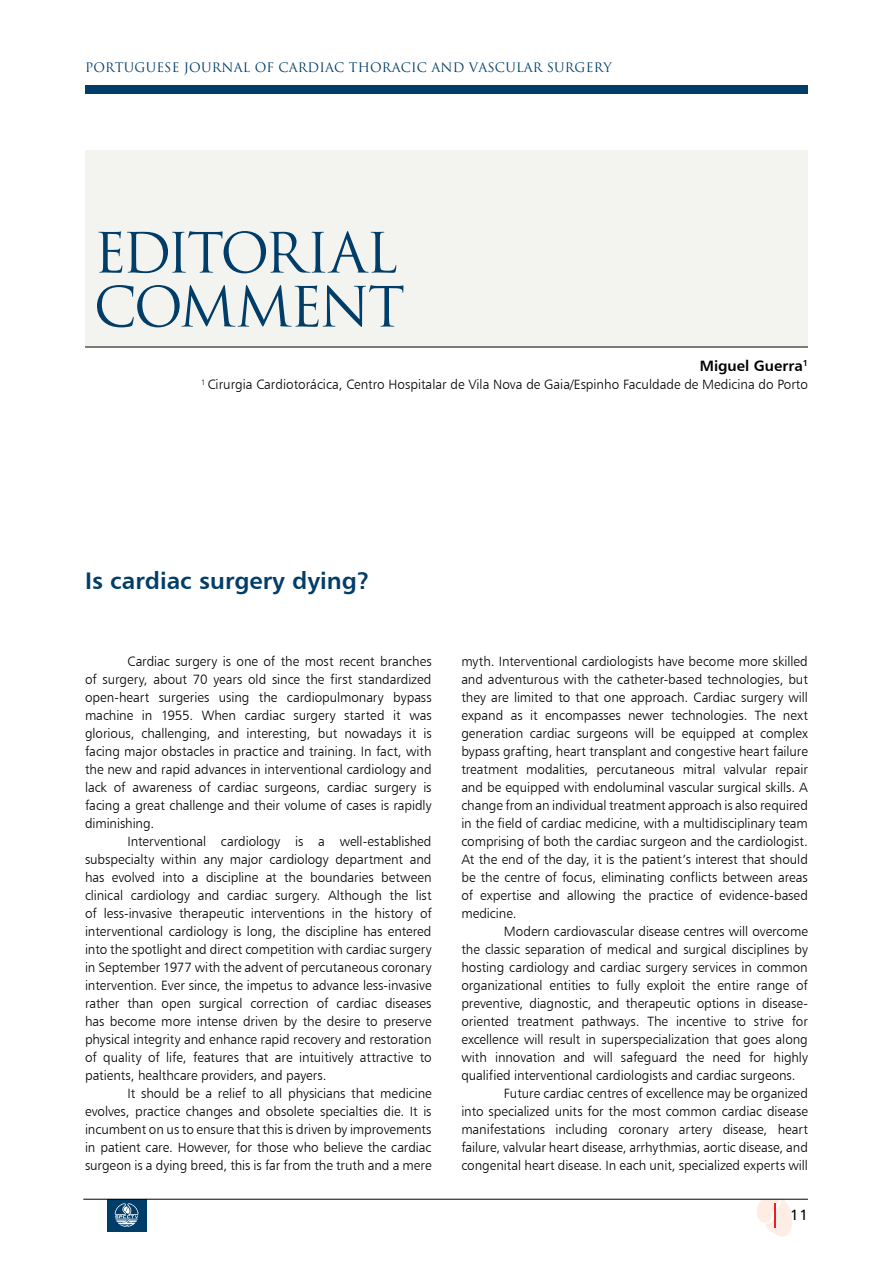
<style>
.page{position:relative;width:893px;height:1263px;background:#fff}
.page>*{position:absolute;margin:0;border:0;box-sizing:border-box;transform-origin:0 0}
.t1{font:54px/54px "Trajan Pro 3";letter-spacing:-.06em;color:#003d68}
.t2{font:24px "Humanist 777 BT Bold B";color:#003d68}
.t3{font:15px "Humanist 777 BT Bold B";color:#000}
.t4{font:15px "Humanist 777 BT Roman B";color:#000}
.t5{font:13.5px/18px "Humanist 777 BT Light B";letter-spacing:-.005em;color:#000;text-align:justify}
.t6{font:12.75px "Trajan Pro 3";letter-spacing:.01em;color:#003d68}
</style>
<div class="page">
<div style="left:107px;top:1199px;width:40px;height:33px;background:#003d68"></div>
<svg style="left:115px;top:1203px;width:23px;height:24px"></svg>
<div style="left:85px;top:85px;width:723px;height:8px;background:#003d68"></div>
<svg style="left:757px;top:1200px;width:35px;height:37px"></svg>
<hr style="left:83px;top:1199px;width:725px;height:1px;background:#000">
<div style="left:85px;top:150px;width:723px;height:197px;background:#f3f4ef"></div>
<hr style="left:85px;top:347px;width:723px;height:1px;background:#000">
<p class="t6" style="left:85px;top:59px;width:528px">PORTUGUESE JOURNAL OF CARDIAC THORACIC AND VASCULAR SURGERY</p>
<h1 class="t1" style="left:94px;top:228px;width:313px">EDITORIAL<br>COMMENT</h1>
<p class="t3" style="left:700px;top:357px;width:110px">Miguel Guerra<sup>1</sup></p>
<p class="t5" style="left:201px;top:375px;width:608px"><sup>1</sup> Cirurgia Cardiotorácica, Centro Hospitalar de Vila Nova de Gaia/Espinho Faculdade de Medicina do Porto</p>
<h2 class="t2" style="left:85px;top:566px;width:286px">Is cardiac surgery dying?</h2>
<p class="t5" style="left:85px;top:652px;width:348px;text-indent:43px">Cardiac surgery is one of the most recent branches of surgery, about 70 years old since the first standardized open-heart surgeries using the cardiopulmonary bypass machine in 1955. When cardiac surgery started it was glorious, challenging, and interesting, but nowadays it is facing major obstacles in practice and training. In fact, with the new and rapid advances in interventional cardiology and lack of awareness of cardiac surgeons, cardiac surgery is facing a great challenge and their volume of cases is rapidly diminishing.</p>
<p class="t5" style="left:85px;top:832px;width:348px;text-indent:43px">Interventional cardiology is a well-established subspecialty within any major cardiology department and has evolved into a discipline at the boundaries between clinical cardiology and cardiac surgery. Although the list of less-invasive therapeutic interventions in the history of interventional cardiology is long, the discipline has entered into the spotlight and direct competition with cardiac surgery in September 1977 with the advent of percutaneous coronary intervention. Ever since, the impetus to advance less-invasive rather than open surgical correction of cardiac diseases has become more intense driven by the desire to preserve physical integrity and enhance rapid recovery and restoration of quality of life, features that are intuitively attractive to patients, healthcare providers, and payers.</p>
<p class="t5" style="left:85px;top:1084px;width:348px;text-indent:43px">It should be a relief to all physicians that medicine evolves, practice changes and obsolete specialties die. It is incumbent on us to ensure that this is driven by improvements in patient care. However, for those who believe the cardiac surgeon is a dying breed, this is far from the truth and a mere</p>
<p class="t5" style="left:461px;top:652px;width:348px">myth. Interventional cardiologists have become more skilled and adventurous with the catheter-based technologies, but they are limited to that one approach. Cardiac surgery will expand as it encompasses newer technologies. The next generation cardiac surgeons will be equipped at complex bypass grafting, heart transplant and congestive heart failure treatment modalities, percutaneous mitral valvular repair and be equipped with endoluminal vascular surgical skills. A change from an individual treatment approach is also required in the field of cardiac medicine, with a multidisciplinary team comprising of both the cardiac surgeon and the cardiologist.<br>At the end of the day, it is the patient’s interest that should be the centre of focus, eliminating conflicts between areas of expertise and allowing the practice of evidence-based medicine.</p>
<p class="t5" style="left:504px;top:922px;width:306px">Modern cardiovascular disease centres will overcome</p>
<p class="t5" style="left:461px;top:940px;width:348px">the classic separation of medical and surgical disciplines by</p>
<p class="t5" style="left:461px;top:958px;width:348px">hosting cardiology and cardiac surgery services in common</p>
<p class="t5" style="left:461px;top:976px;width:348px">organizational entities to fully exploit the entire range of</p>
<p class="t5" style="left:461px;top:994px;width:348px">preventive, diagnostic, and therapeutic options in disease-</p>
<p class="t5" style="left:461px;top:1012px;width:348px">oriented treatment pathways. The incentive to strive for</p>
<p class="t5" style="left:461px;top:1030px;width:348px">excellence will result in superspecialization that goes along</p>
<p class="t5" style="left:461px;top:1048px;width:348px">with innovation and will safeguard the need for highly</p>
<p class="t5" style="left:461px;top:1066px;width:336px">qualified interventional cardiologists and cardiac surgeons.</p>
<p class="t5" style="left:504px;top:1084px;width:306px">Future cardiac centres of excellence may be organized</p>
<p class="t5" style="left:461px;top:1102px;width:348px">into specialized units for the most common cardiac disease</p>
<p class="t5" style="left:461px;top:1120px;width:348px">manifestations including coronary artery disease, heart</p>
<p class="t5" style="left:461px;top:1138px;width:348px">failure, valvular heart disease, arrhythmias, aortic disease, and</p>
<p class="t5" style="left:461px;top:1156px;width:348px">congenital heart disease. In each unit, specialized experts will</p>
<p class="t4" style="left:790px;top:1205px;width:19px">11</p>
</div>
